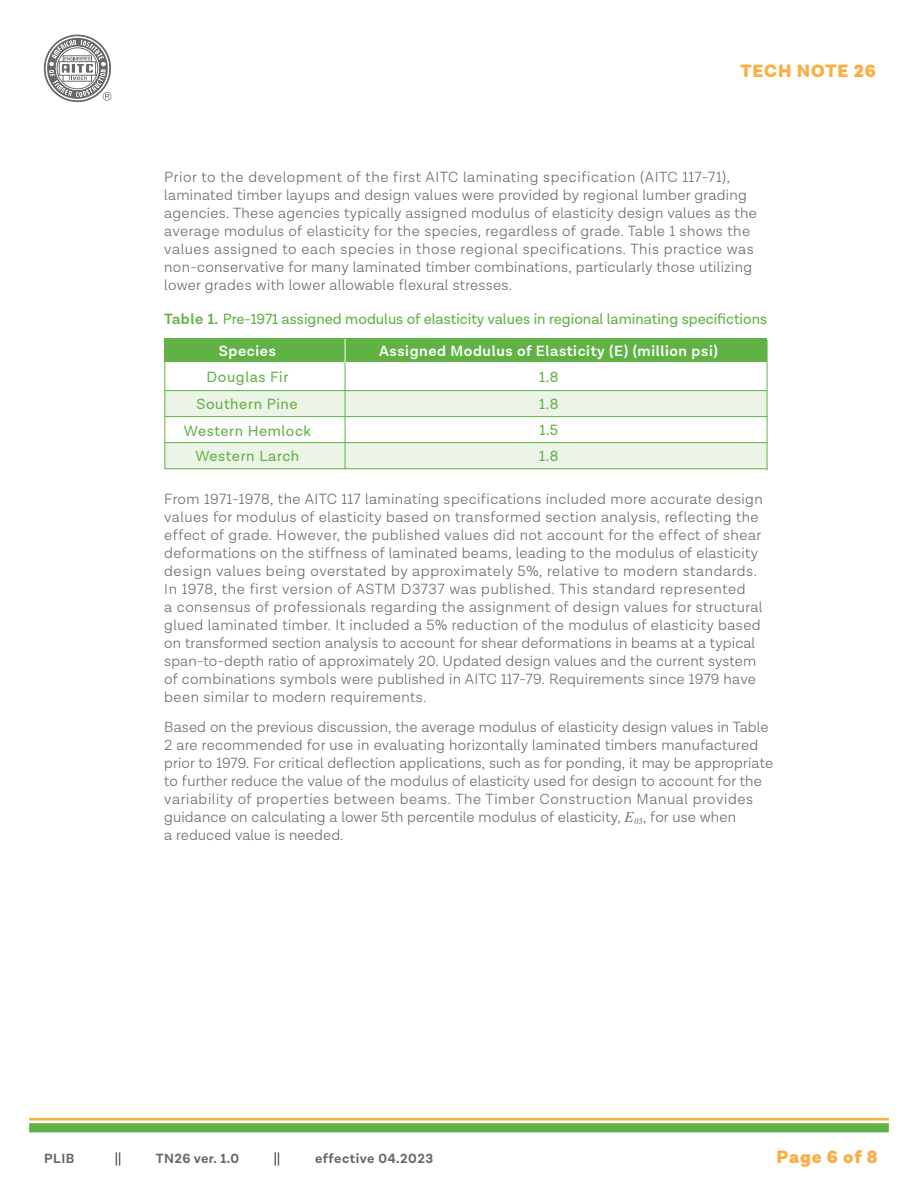
<style>
.page{position:relative;width:918px;height:1188px;background:#fff}
.page>*{position:absolute;margin:0;border:0;box-sizing:border-box;transform-origin:0 0}
.t1{font:900 18px "Lota Grotesque";letter-spacing:.05em;color:#fbae42}
.Header__Secondary{font:300 15px/18px "Lota Grotesque";letter-spacing:.02em;color:#686867}
.Header__Secondary-2{font:15px "Lota Grotesque";color:#60b245}
.Paragraph_Style_1{font:15px "Lota Grotesque";letter-spacing:.04em;color:#60b245}
.Paragraph_Style_1-2{font:600 15px "Lota Grotesque";letter-spacing:.04em;color:#fff}
.t2{font:700 13.5px "Lota Grotesque";letter-spacing:.04em;color:#686867}
.s1{font-weight:600}
.s2{font-family:"Times New Roman";font-weight:400;font-style:italic}
</style>
<div class="page">
<svg style="left:116px;top:1152px;width:4px;height:14px"></svg>
<svg style="left:274px;top:1152px;width:5px;height:14px"></svg>
<div style="left:29px;top:1123px;width:860px;height:9px;background:#60b245"></div>
<hr style="left:29px;top:1118px;width:860px;height:3px;background:#fbae42">
<svg style="left:44px;top:35px;width:67px;height:67px"></svg>
<div style="left:165px;top:391px;width:602px;height:26px;background:#ecf4e7"></div>
<div style="left:165px;top:443px;width:602px;height:26px;background:#ecf4e7"></div>
<div style="left:165px;top:338px;width:602px;height:24px;background:#60b245"></div>
<hr style="left:767px;top:340px;width:1px;height:130px;background:#60b245">
<hr style="left:345px;top:362px;width:1px;height:107px;background:#60b245">
<svg style="left:345px;top:339px;width:1px;height:23px"></svg>
<hr style="left:165px;top:353px;width:1px;height:116px;background:#60b245">
<hr style="left:165px;top:416px;width:602px;height:1px;background:#60b245">
<hr style="left:165px;top:390px;width:602px;height:1px;background:#60b245">
<hr style="left:165px;top:442px;width:602px;height:1px;background:#60b245">
<hr style="left:165px;top:469px;width:602px;height:1px;background:#60b245">
<p class="t1" style="left:741px;top:60px;width:137px">TECH NOTE 26</p>
<p class="Header__Secondary" style="left:164px;top:168px;width:594px">Prior to the development of the first AITC laminating specification (AITC 117-71), laminated timber layups and design values were provided by regional lumber grading agencies. These agencies typically assigned modulus of elasticity design values as the average modulus of elasticity for the species, regardless of grade. Table 1 shows the values assigned to each species in those regional specifications. This practice was non-conservative for many laminated timber combinations, particularly those utilizing lower grades with lower allowable flexural stresses.</p>
<p class="Header__Secondary-2" style="left:164px;top:310px;width:604px"><span class="s1">Table 1.</span> Pre-1971 assigned modulus of elasticity values in regional laminating specifictions</p>
<p class="Paragraph_Style_1-2" style="left:219px;top:343px;width:59px">Species</p>
<p class="Paragraph_Style_1" style="left:207px;top:368px;width:83px">Douglas Fir</p>
<p class="Paragraph_Style_1" style="left:196px;top:396px;width:103px">Southern Pine</p>
<p class="Paragraph_Style_1" style="left:184px;top:423px;width:129px">Western Hemlock</p>
<p class="Paragraph_Style_1" style="left:195px;top:448px;width:106px">Western Larch</p>
<p class="Paragraph_Style_1-2" style="left:379px;top:343px;width:340px">Assigned Modulus of Elasticity (E) (million psi)</p>
<p class="Paragraph_Style_1" style="left:539px;top:368px;width:21px">1.8</p>
<p class="Paragraph_Style_1" style="left:539px;top:396px;width:21px">1.8</p>
<p class="Paragraph_Style_1" style="left:540px;top:421px;width:20px">1.5</p>
<p class="Paragraph_Style_1" style="left:539px;top:447px;width:21px">1.8</p>
<p class="Header__Secondary" style="left:164px;top:490px;width:600px">From 1971-1978, the AITC 117 laminating specifications included more accurate design values for modulus of elasticity based on transformed section analysis, reflecting the effect of grade. However, the published values did not account for the effect of shear deformations on the stiffness of laminated beams, leading to the modulus of elasticity design values being overstated by approximately 5%, relative to modern standards.<br>In 1978, the first version of ASTM D3737 was published. This standard represented<br>a consensus of professionals regarding the assignment of design values for structural glued laminated timber. It included a 5% reduction of the modulus of elasticity based on transformed section analysis to account for shear deformations in beams at a typical span-to-depth ratio of approximately 20. Updated design values and the current system of combinations symbols were published in AITC 117-79. Requirements since 1979 have been similar to modern requirements.</p>
<p class="Header__Secondary" style="left:164px;top:719px;width:610px">Based on the previous discussion, the average modulus of elasticity design values in Table 2 are recommended for use in evaluating horizontally laminated timbers manufactured prior to 1979. For critical deflection applications, such as for ponding, it may be appropriate to further reduce the value of the modulus of elasticity used for design to account for the variability of properties between beams. The Timber Construction Manual provides guidance on calculating a lower 5th percentile modulus of elasticity, <span class="s2">E</span><sub>05</sub>, for use when<br>a reduced value is needed.</p>
<p class="t2" style="left:44px;top:1151px;width:32px">PLIB</p>
<p class="t2" style="left:156px;top:1151px;width:85px">TN26 ver. 1.0</p>
<p class="t2" style="left:315px;top:1151px;width:120px">effective 04.2023</p>
<p class="t1" style="left:777px;top:1146px;width:102px">Page 6 of 8</p>
</div>
